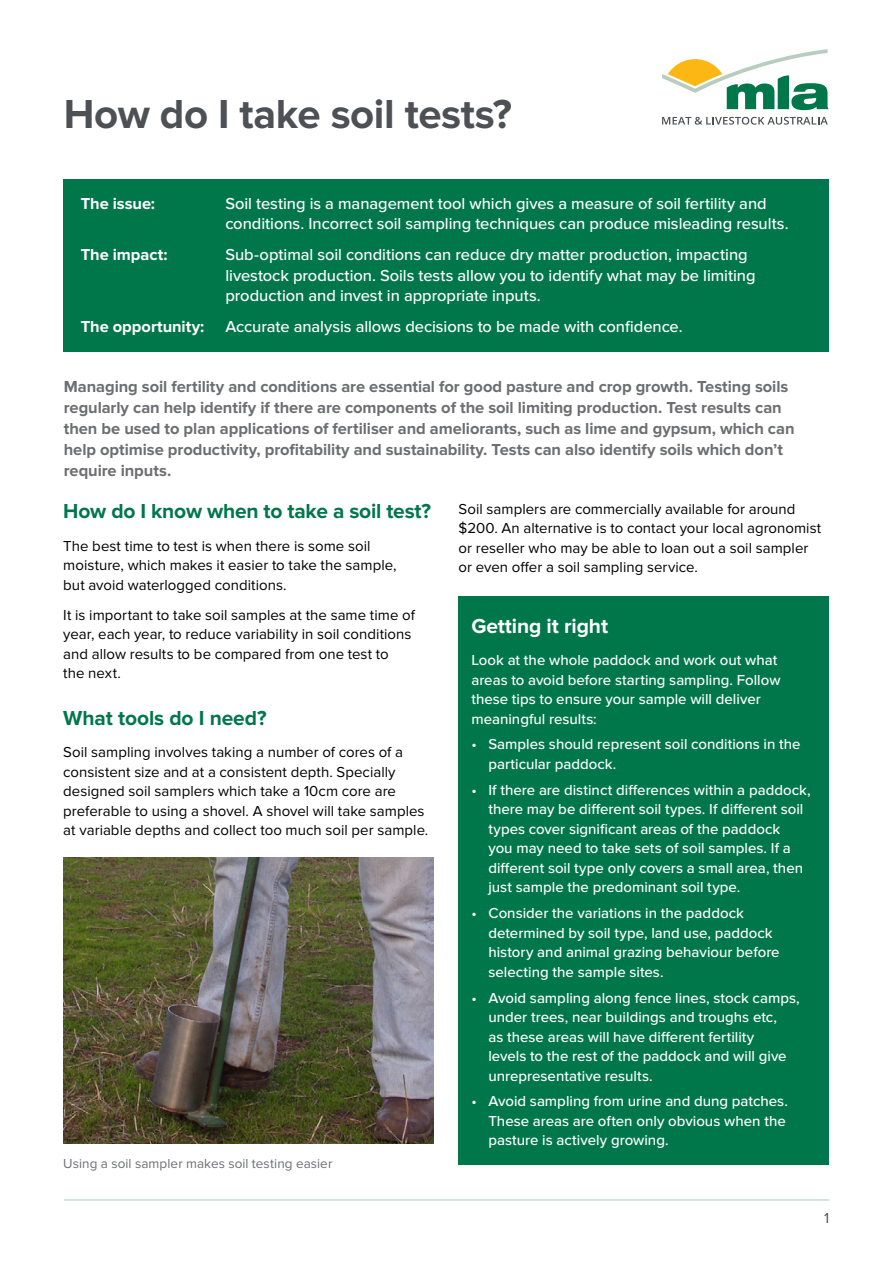
<style>
.page{position:relative;width:893px;height:1263px;background:#fff}
.page>*{position:absolute;margin:0;border:0;box-sizing:border-box;transform-origin:0 0}
.t1{font:700 42px "Proxima Nova";letter-spacing:-.01em;color:#4d5054}
.t2{font:700 21px "Proxima Nova";letter-spacing:-.01em;color:#00774a}
.t3{font:700 21px "Proxima Nova";letter-spacing:-.005em;color:#fff}
.t4{font:700 16.5px/21px "Proxima Nova";letter-spacing:-.005em;color:#6d6e71}
.t5{font:500 16.5px/20.2px "Proxima Nova";letter-spacing:-.005em;color:#fff}
.t6{font:700 16.5px "Proxima Nova";letter-spacing:-.005em;color:#fff}
.t7{font:500 15px/19.5px "Proxima Nova";color:#fff}
.t8{font:15px/19.5px "Proxima Nova";color:#000}
.t9{font:15px "Proxima Nova";color:#4d5054}
.t10{font:13.5px "Proxima Nova";letter-spacing:.005em;color:#6d6e71}
</style>
<div class="page">
<hr style="left:64px;top:1199px;width:765px;height:2px;background:#00774a">
<svg style="left:662px;top:49px;width:167px;height:61px"></svg>
<svg style="left:662px;top:117px;width:166px;height:8px"></svg>
<div style="left:459px;top:596px;width:370px;height:569px;background:#00774a"></div>
<img style="left:63px;top:857px;width:371px;height:286px">
<div style="left:64px;top:179px;width:765px;height:172px;background:#00774a"></div>
<h1 class="t1" style="left:64px;top:89px;width:450px">How do I take soil tests?</h1>
<p class="t6" style="left:81px;top:194px;width:76px">The issue:</p>
<p class="t5" style="left:225px;top:194px;width:565px">Soil testing is a management tool which gives a measure of soil fertility and conditions. Incorrect soil sampling techniques can produce misleading results.</p>
<p class="t6" style="left:81px;top:245px;width:88px">The impact:</p>
<p class="t5" style="left:225px;top:245px;width:532px">Sub-optimal soil conditions can reduce dry matter production, impacting livestock production. Soils tests allow you to identify what may be limiting production and invest in appropriate inputs.</p>
<p class="t6" style="left:81px;top:317px;width:125px">The opportunity:</p>
<p class="t5" style="left:225px;top:317px;width:459px">Accurate analysis allows decisions to be made with confidence.</p>
<p class="t4" style="left:64px;top:376px;width:732px">Managing soil fertility and conditions are essential for good pasture and crop growth. Testing soils regularly can help identify if there are components of the soil limiting production. Test results can then be used to plan applications of fertiliser and ameliorants, such as lime and gypsum, which can help optimise productivity, profitability and sustainability. Tests can also identify soils which don’t require inputs.</p>
<h2 class="t2" style="left:63px;top:499px;width:369px">How do I know when to take a soil test?</h2>
<p class="t8" style="left:63px;top:536px;width:335px">The best time to test is when there is some soil moisture, which makes it easier to take the sample, but avoid waterlogged conditions.</p>
<p class="t8" style="left:63px;top:605px;width:353px">It is important to take soil samples at the same time of year, each year, to reduce variability in soil conditions and allow results to be compared from one test to<br>the next.</p>
<h2 class="t2" style="left:63px;top:706px;width:205px">What tools do I need?</h2>
<p class="t8" style="left:63px;top:743px;width:367px">Soil sampling involves taking a number of cores of a consistent size and at a consistent depth. Specially designed soil samplers which take a 10cm core are preferable to using a shovel. A shovel will take samples at variable depths and collect too much soil per sample.</p>
<p class="t10" style="left:63px;top:1155px;width:271px">Using a soil sampler makes soil testing easier</p>
<p class="t8" style="left:459px;top:499px;width:364px">Soil samplers are commercially available for around $200. An alternative is to contact your local agronomist or reseller who may be able to loan out a soil sampler or even offer a soil sampling service.</p>
<h2 class="t3" style="left:471px;top:614px;width:138px">Getting it right</h2>
<p class="t7" style="left:471px;top:651px;width:311px">Look at the whole paddock and work out what areas to avoid before starting sampling. Follow these tips to ensure your sample will deliver meaningful results:</p>
<p class="t7" style="left:488px;top:735px;width:314px;text-indent:-17px">• Samples should represent soil conditions in the particular paddock.</p>
<p class="t7" style="left:488px;top:781px;width:324px;text-indent:-17px">• If there are distinct differences within a paddock, there may be different soil types. If different soil types cover significant areas of the paddock<br>you may need to take sets of soil samples. If a different soil type only covers a small area, then just sample the predominant soil type.</p>
<p class="t7" style="left:488px;top:904px;width:293px;text-indent:-17px">• Consider the variations in the paddock determined by soil type, land use, paddock history and animal grazing behaviour before selecting the sample sites.</p>
<p class="t7" style="left:488px;top:988px;width:313px;text-indent:-17px">• Avoid sampling along fence lines, stock camps, under trees, near buildings and troughs etc,<br>as these areas will have different fertility<br>levels to the rest of the paddock and will give unrepresentative results.</p>
<p class="t7" style="left:488px;top:1092px;width:301px;text-indent:-17px">• Avoid sampling from urine and dung patches.<br>These areas are often only obvious when the pasture is actively growing.</p>
<p class="t9" style="left:824px;top:1210px;width:7px">1</p>
</div>
